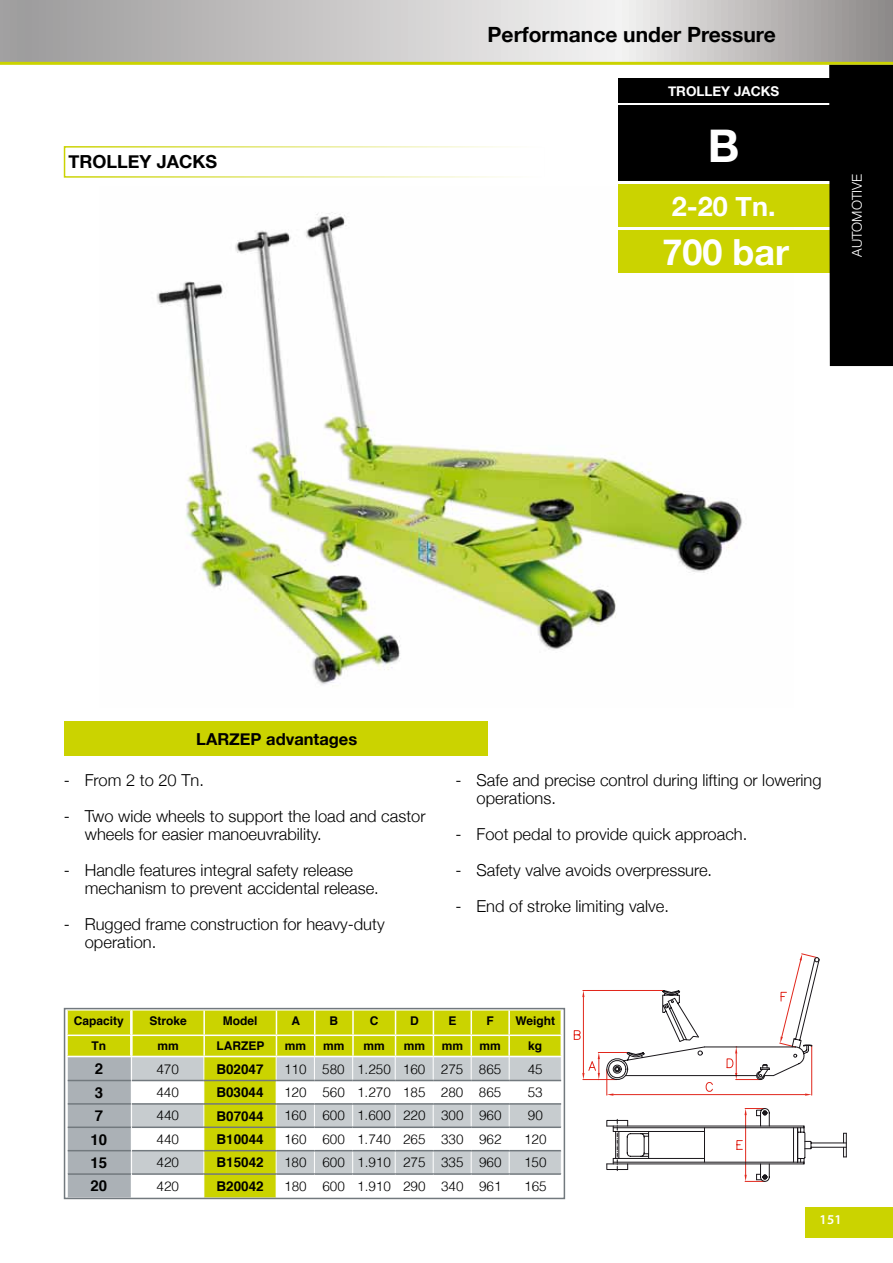
<style>
.page{position:relative;width:893px;height:1263px;background:#fff}
.page>*{position:absolute;margin:0;border:0;box-sizing:border-box;transform-origin:0 0}
.t1{font:700 45px "Helvetica Neue";color:#fff}
.t2{font:700 36px "Helvetica Neue";color:#fff}
.t3{font:700 27px "Helvetica Neue";color:#fff}
.t4{font:700 21px "Helvetica Neue";color:#000}
.t5{font:700 18px "Helvetica Neue";color:#000}
.t6{font:300 16.5px/18px "Helvetica Neue";color:#000}
.t7{font:700 16.5px "Helvetica Neue";color:#000}
.t8{font:700 15px/23.4px "Helvetica";color:#000}
.t9{font:300 13.5px "Helvetica";color:#000}
.t10{font:700 13.5px "Helvetica";color:#000}
.t11{font:700 13.5px "Helvetica Neue";color:#fff}
.t12{font:300 13.5px "Helvetica Neue";color:#fff}
.t13{font:600 13.5px "Myriad Pro";color:#fff}
.t14{font:700 12px "Helvetica";color:#000}
</style>
<div class="page">
<img style="left:156px;top:187px;width:586px;height:498px">
<div style="left:619px;top:78px;width:213px;height:24px;background:#000"></div>
<div style="left:619px;top:106px;width:213px;height:75px;background:#000"></div>
<div style="left:619px;top:184px;width:213px;height:43px;background:#cbd300"></div>
<div style="left:619px;top:230px;width:213px;height:43px;background:#cbd300"></div>
<svg style="left:0;top:0;width:893px;height:62px;background:#c4c2c1"></svg>
<div style="left:805px;top:1208px;width:88px;height:30px;background:#cbd300"></div>
<hr style="left:0;top:62px;width:893px;height:3px;background:#cbd300">
<div style="left:829px;top:65px;width:64px;height:301px;background:#000"></div>
<div style="left:65px;top:721px;width:423px;height:35px;background:#cbd300"></div>
<svg style="left:67px;top:1011px;width:495px;height:185px"></svg>
<hr style="left:131px;top:1034px;width:73px;height:2px;background:#fff">
<hr style="left:204px;top:1034px;width:72px;height:2px;background:#fff">
<hr style="left:276px;top:1034px;width:39px;height:2px;background:#fff">
<hr style="left:315px;top:1034px;width:38px;height:2px;background:#fff">
<hr style="left:353px;top:1034px;width:43px;height:2px;background:#fff">
<hr style="left:396px;top:1034px;width:37px;height:2px;background:#fff">
<hr style="left:433px;top:1034px;width:38px;height:2px;background:#fff">
<hr style="left:471px;top:1034px;width:38px;height:2px;background:#fff">
<hr style="left:509px;top:1034px;width:53px;height:2px;background:#fff">
<div style="left:67px;top:1010px;width:64px;height:25px;background:#cbd300"></div>
<hr style="left:66px;top:1010px;width:2px;height:24px;background:#fff">
<hr style="left:130px;top:1010px;width:2px;height:24px;background:#fff">
<hr style="left:66px;top:1034px;width:66px;height:2px;background:#fff">
<svg style="left:574px;top:953px;width:273px;height:229px"></svg>
<div style="left:64px;top:1008px;width:501px;height:191px;border:2px solid #72797e"></div>
<p class="t5" style="left:69px;top:146px;width:150px">TROLLEY JACKS</p>
<p class="t4" style="left:488px;top:16px;width:290px">Performance under Pressure</p>
<p class="t11" style="left:668px;top:79px;width:113px">TROLLEY JACKS</p>
<h1 class="t1" style="left:708px;top:105px;width:33px">B</h1>
<h3 class="t3" style="left:672px;top:182px;width:105px">2-20 Tn.</h3>
<h2 class="t2" style="left:662px;top:220px;width:128px">700 bar</h2>
<p class="t12" style="left:846px;top:257px;width:85px;rotate:-90deg">AUTOMOTIVE</p>
<p class="t7" style="left:196px;top:724px;width:163px">LARZEP advantages</p>
<p class="t6" style="left:64px;top:770px;width:142px">- From 2 to 20 Tn.</p>
<p class="t6" style="left:85px;top:806px;width:342px;text-indent:-21px">- Two wide wheels to support the load and castor wheels for easier manoeuvrability.</p>
<p class="t6" style="left:85px;top:860px;width:296px;text-indent:-21px">- Handle features integral safety release mechanism to prevent accidental release.</p>
<p class="t6" style="left:85px;top:914px;width:301px;text-indent:-21px">- Rugged frame construction for heavy-duty operation.</p>
<p class="t6" style="left:476px;top:770px;width:347px;text-indent:-21px">- Safe and precise control during lifting or lowering operations.</p>
<p class="t6" style="left:455px;top:824px;width:293px">- Foot pedal to provide quick approach.</p>
<p class="t6" style="left:455px;top:860px;width:258px">- Safety valve avoids overpressure.</p>
<p class="t6" style="left:455px;top:896px;width:215px">- End of stroke limiting valve.</p>
<p class="t14" style="left:74px;top:1011px;width:52px">Capacity</p>
<p class="t14" style="left:149px;top:1011px;width:39px">Stroke</p>
<p class="t14" style="left:223px;top:1011px;width:36px">Model</p>
<p class="t14" style="left:291px;top:1011px;width:10px">A</p>
<p class="t14" style="left:330px;top:1011px;width:10px">B</p>
<p class="t14" style="left:370px;top:1011px;width:10px">C</p>
<p class="t14" style="left:410px;top:1011px;width:10px">D</p>
<p class="t14" style="left:448px;top:1011px;width:10px">E</p>
<p class="t14" style="left:487px;top:1011px;width:9px">F</p>
<p class="t14" style="left:515px;top:1011px;width:41px">Weight</p>
<p class="t14" style="left:92px;top:1036px;width:16px">Tn</p>
<p class="t14" style="left:157px;top:1036px;width:23px">mm</p>
<p class="t14" style="left:216px;top:1036px;width:49px">LARZEP</p>
<p class="t14" style="left:285px;top:1036px;width:23px">mm</p>
<p class="t14" style="left:323px;top:1036px;width:23px">mm</p>
<p class="t14" style="left:364px;top:1036px;width:23px">mm</p>
<p class="t14" style="left:404px;top:1036px;width:23px">mm</p>
<p class="t14" style="left:442px;top:1036px;width:23px">mm</p>
<p class="t14" style="left:480px;top:1036px;width:23px">mm</p>
<p class="t14" style="left:528px;top:1036px;width:16px">kg</p>
<p class="t8" style="left:91px;top:1058px;width:18px">2<br>3<br>7<br>10<br>15<br>20</p>
<p class="t9" style="left:156px;top:1058px;width:24px">470</p>
<p class="t10" style="left:216px;top:1058px;width:49px">B02047</p>
<p class="t9" style="left:284px;top:1058px;width:219px">110 580 1.250 160 275 865</p>
<p class="t9" style="left:528px;top:1058px;width:17px">45</p>
<p class="t9" style="left:156px;top:1081px;width:24px">440</p>
<p class="t10" style="left:216px;top:1081px;width:49px">B03044</p>
<p class="t9" style="left:284px;top:1081px;width:219px">120 560 1.270 185 280 865</p>
<p class="t9" style="left:528px;top:1081px;width:17px">53</p>
<p class="t9" style="left:156px;top:1105px;width:24px">440</p>
<p class="t10" style="left:216px;top:1105px;width:49px">B07044</p>
<p class="t9" style="left:284px;top:1105px;width:219px">160 600 1.600 220 300 960</p>
<p class="t9" style="left:528px;top:1105px;width:17px">90</p>
<p class="t9" style="left:157px;top:1128px;width:24px">440</p>
<p class="t10" style="left:216px;top:1128px;width:49px">B10044</p>
<p class="t9" style="left:284px;top:1128px;width:219px">160 600 1.740 265 330 962</p>
<p class="t9" style="left:524px;top:1128px;width:24px">120</p>
<p class="t9" style="left:157px;top:1151px;width:24px">420</p>
<p class="t10" style="left:216px;top:1152px;width:49px">B15042</p>
<p class="t9" style="left:284px;top:1151px;width:219px">180 600 1.910 275 335 960</p>
<p class="t9" style="left:524px;top:1151px;width:24px">150</p>
<p class="t9" style="left:157px;top:1175px;width:24px">420</p>
<p class="t10" style="left:216px;top:1175px;width:49px">B20042</p>
<p class="t9" style="left:284px;top:1175px;width:219px">180 600 1.910 290 340 961</p>
<p class="t9" style="left:524px;top:1175px;width:24px">165</p>
<p class="t13" style="left:820px;top:1211px;width:23px">151</p>
</div>
